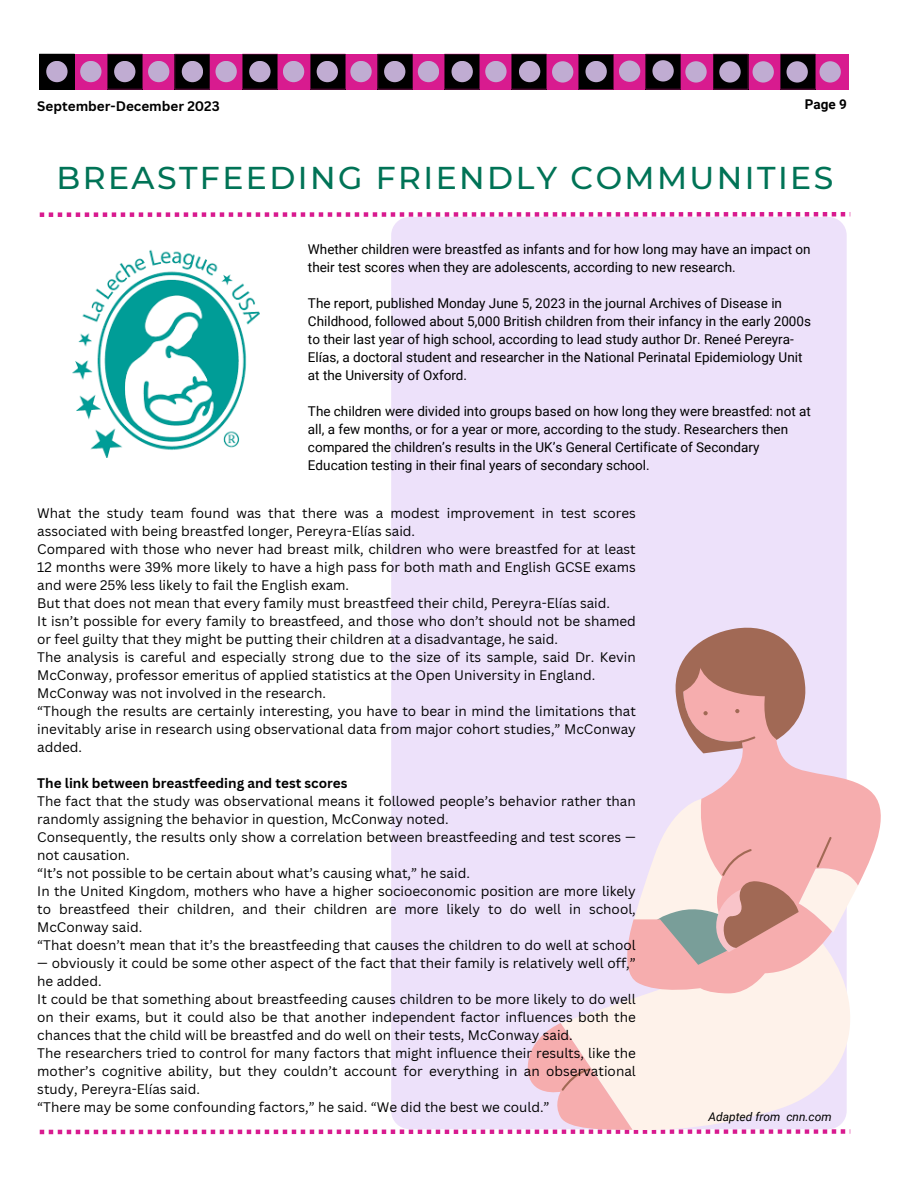
<style>
.page{position:relative;width:918px;height:1188px;background:#fff}
.page>*{position:absolute;margin:0;border:0;box-sizing:border-box;transform-origin:0 0}
.t1{font:500 31.5px "Montserrat";letter-spacing:.075em;color:#007356}
.t2{font:13.5px/18px "Canva Sans";color:#000}
.t3{font:13.5px/18px "Roboto";color:#000}
.t4{font:700 13.5px "Canva Sans";color:#000}
.t5{font:700 13.5px "Roboto";color:#000}
.t6{font:italic 12px "Roboto";color:#000}
.s1{font-weight:700}
</style>
<div class="page">
<svg style="left:40px;top:212px;width:810px;height:5px"></svg>
<svg style="left:40px;top:1129px;width:518px;height:5px"></svg>
<img style="left:72px;top:249px;width:188px;height:208px">
<div style="left:391px;top:217px;width:455px;height:912px;background:#ede1fa;border-radius:18px"></div>
<svg style="left:528px;top:633px;width:353px;height:497px"></svg>
<svg style="left:562px;top:627px;width:270px;height:464px"></svg>
<div style="left:39px;top:54px;width:809px;height:35px;background:#d81b8f"></div>
<svg style="left:39px;top:54px;width:36px;height:35px"></svg>
<div style="left:46px;top:61px;width:22px;height:21px;background:#c0acd2;border-radius:50%"></div>
<svg style="left:107px;top:54px;width:36px;height:35px"></svg>
<div style="left:80px;top:61px;width:22px;height:21px;background:#c0acd2;border-radius:50%"></div>
<div style="left:114px;top:61px;width:21px;height:21px;background:#c0acd2;border-radius:50%"></div>
<div style="left:148px;top:61px;width:21px;height:21px;background:#c0acd2;border-radius:50%"></div>
<svg style="left:175px;top:54px;width:35px;height:35px"></svg>
<svg style="left:242px;top:54px;width:36px;height:35px"></svg>
<svg style="left:310px;top:54px;width:36px;height:35px"></svg>
<svg style="left:378px;top:54px;width:35px;height:35px"></svg>
<div style="left:182px;top:61px;width:21px;height:21px;background:#c0acd2;border-radius:50%"></div>
<div style="left:215px;top:61px;width:22px;height:21px;background:#c0acd2;border-radius:50%"></div>
<div style="left:249px;top:61px;width:22px;height:21px;background:#c0acd2;border-radius:50%"></div>
<div style="left:283px;top:61px;width:21px;height:21px;background:#c0acd2;border-radius:50%"></div>
<div style="left:317px;top:61px;width:21px;height:21px;background:#c0acd2;border-radius:50%"></div>
<div style="left:350px;top:61px;width:22px;height:21px;background:#c0acd2;border-radius:50%"></div>
<div style="left:384px;top:61px;width:21px;height:21px;background:#c0acd2;border-radius:50%"></div>
<div style="left:418px;top:61px;width:21px;height:21px;background:#c0acd2;border-radius:50%"></div>
<svg style="left:444px;top:54px;width:36px;height:35px"></svg>
<div style="left:452px;top:61px;width:21px;height:21px;background:#c0acd2;border-radius:50%"></div>
<div style="left:485px;top:61px;width:22px;height:21px;background:#c0acd2;border-radius:50%"></div>
<svg style="left:511px;top:54px;width:36px;height:35px"></svg>
<div style="left:519px;top:61px;width:21px;height:21px;background:#c0acd2;border-radius:50%"></div>
<svg style="left:578px;top:54px;width:36px;height:36px"></svg>
<svg style="left:646px;top:54px;width:35px;height:35px"></svg>
<svg style="left:713px;top:54px;width:35px;height:35px"></svg>
<svg style="left:780px;top:54px;width:36px;height:35px"></svg>
<div style="left:552px;top:61px;width:21px;height:22px;background:#c0acd2;border-radius:50%"></div>
<div style="left:586px;top:61px;width:21px;height:21px;background:#c0acd2;border-radius:50%"></div>
<div style="left:619px;top:61px;width:21px;height:21px;background:#c0acd2;border-radius:50%"></div>
<div style="left:652px;top:60px;width:22px;height:22px;background:#c0acd2;border-radius:50%"></div>
<div style="left:685px;top:61px;width:22px;height:22px;background:#c0acd2;border-radius:50%"></div>
<div style="left:719px;top:61px;width:22px;height:22px;background:#c0acd2;border-radius:50%"></div>
<div style="left:753px;top:61px;width:21px;height:22px;background:#c0acd2;border-radius:50%"></div>
<div style="left:787px;top:61px;width:21px;height:22px;background:#c0acd2;border-radius:50%"></div>
<div style="left:820px;top:61px;width:21px;height:22px;background:#c0acd2;border-radius:50%"></div>
<p class="t4" style="left:37px;top:97px;width:184px">September-December 2023</p>
<p class="t5" style="left:805px;top:96px;width:44px">Page 9</p>
<p class="t1" style="left:56px;top:159px;width:778px">BREASTFEEDING FRIENDLY COMMUNITIES</p>
<p class="t3" style="left:308px;top:240px;width:504px">Whether children were breastfed as infants and for how long may have an impact on their test scores when they are adolescents, according to new research.</p>
<p class="t3" style="left:308px;top:294px;width:505px">The report, published Monday June 5, 2023 in the journal Archives of Disease in Childhood, followed about 5,000 British children from their infancy in the early 2000s to their last year of high school, according to lead study author Dr. Reneé Pereyra-Elías, a doctoral student and researcher in the National Perinatal Epidemiology Unit at the University of Oxford.</p>
<p class="t3" style="left:308px;top:402px;width:504px">The children were divided into groups based on how long they were breastfed: not at all, a few months, or for a year or more, according to the study. Researchers then compared the children’s results in the UK’s General Certificate of Secondary Education testing in their final years of secondary school.</p>
<p class="t2" style="left:37px;top:503px;width:600px">What the study team found was that there was a modest improvement in test scores associated with being breastfed longer, Pereyra-Elías said.<br>Compared with those who never had breast milk, children who were breastfed for at least 12 months were 39% more likely to have a high pass for both math and English GCSE exams and were 25% less likely to fail the English exam.<br>But that does not mean that every family must breastfeed their child, Pereyra-Elías said.<br>It isn’t possible for every family to breastfeed, and those who don’t should not be shamed or feel guilty that they might be putting their children at a disadvantage, he said.<br>The analysis is careful and especially strong due to the size of its sample, said Dr. Kevin McConway, professor emeritus of applied statistics at the Open University in England.<br>McConway was not involved in the research.<br>“Though the results are certainly interesting, you have to bear in mind the limitations that inevitably arise in research using observational data from major cohort studies,” McConway added.</p>
<p class="t2" style="left:37px;top:773px;width:600px"><span class="s1">The link between breastfeeding and test scores<br></span>The fact that the study was observational means it followed people’s behavior rather than randomly assigning the behavior in question, McConway noted.<br>Consequently, the results only show a correlation between breastfeeding and test scores — not causation.<br>“It’s not possible to be certain about what’s causing what,” he said.<br>In the United Kingdom, mothers who have a higher socioeconomic position are more likely to breastfeed their children, and their children are more likely to do well in school, McConway said.<br>“That doesn’t mean that it’s the breastfeeding that causes the children to do well at school</p>
<p class="t2" style="left:37px;top:953px;width:600px">— obviously it could be some other aspect of the fact that their family is relatively well off,” he added.<br>It could be that something about breastfeeding causes children to be more likely to do well on their exams, but it could also be that another independent factor influences both the chances that the child will be breastfed and do well on their tests, McConway said.<br>The researchers tried to control for many factors that might influence their results, like the mother’s cognitive ability, but they couldn’t account for everything in an observational study, Pereyra-Elías said.<br>“There may be some confounding factors,” he said. “We did the best we could.”</p>
<p class="t6" style="left:709px;top:1110px;width:125px">Adapted from cnn.com</p>
</div>
